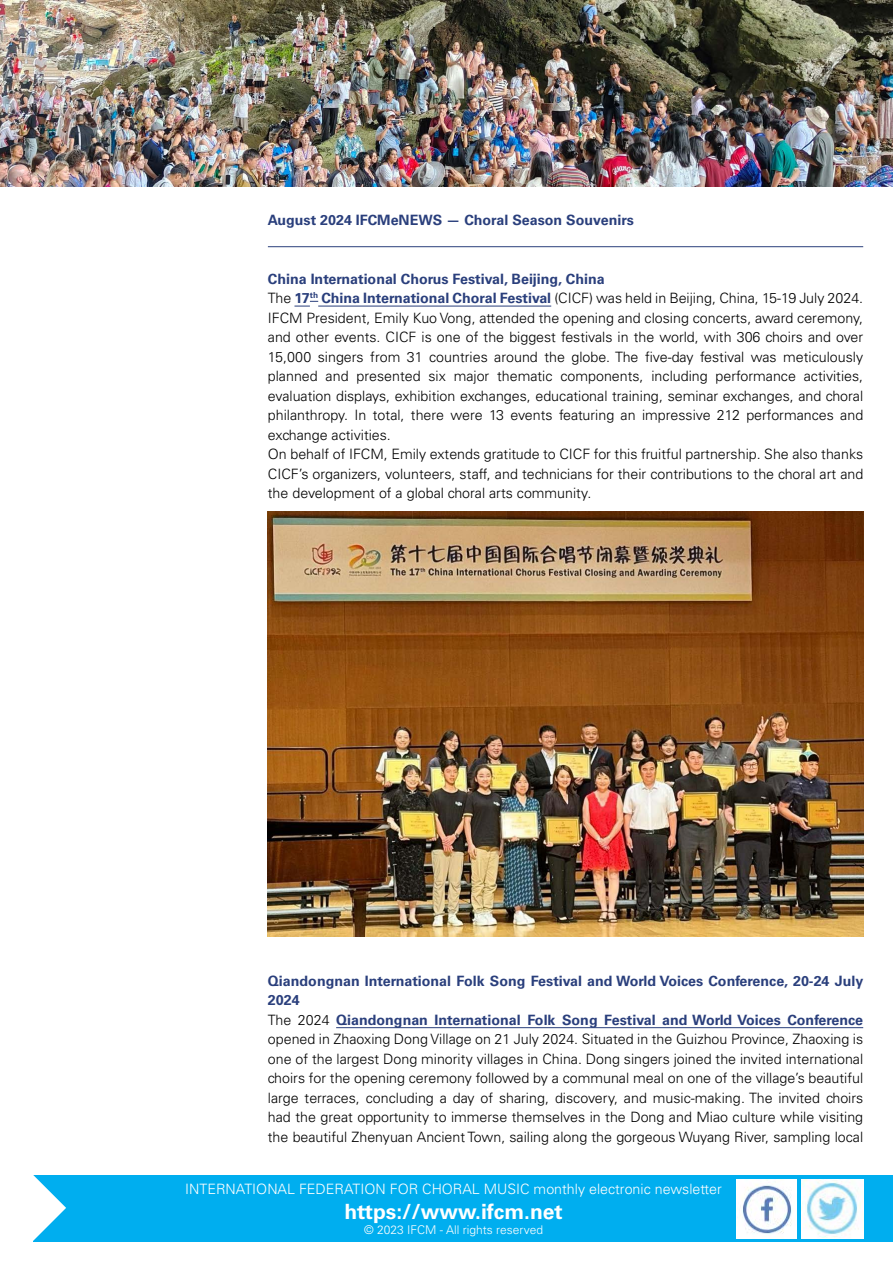
<style>
.page{position:relative;width:893px;height:1263px;background:#fff}
.page>*{position:absolute;margin:0;border:0;box-sizing:border-box;transform-origin:0 0}
.t1{font:700 21px "Univers LT Std";color:#fff}
.t2{font:300 14.25px/19.5px "Univers LT Std";color:#000}
.t3{font:300 14.25px "Univers LT Std";color:#fff}
.t4{font:700 14.25px "Univers LT Std";color:#2a3f7c}
.t5{font:300 12px "Univers LT Std";color:#fff}
.s1{font-weight:700;color:#2a3f7c}
</style>
<div class="page">
<div style="left:33px;top:1176px;width:860px;height:66px;background:#00aeef"></div>
<svg style="left:33px;top:1175px;width:33px;height:66px"></svg>
<hr style="left:268px;top:246px;width:595px;height:1px;background:#2a3f7c">
<svg style="left:294px;top:301px;width:24px;height:6px"></svg>
<hr style="left:318px;top:306px;width:233px;height:1px;background:#2a3f7c">
<hr style="left:336px;top:1027px;width:527px;height:1px;background:#2a3f7c">
<img style="left:737px;top:1179px;width:59px;height:60px">
<img style="left:801px;top:1179px;width:62px;height:60px">
<img style="left:0;top:0;width:893px;height:186px">
<img style="left:268px;top:511px;width:595px;height:425px">
<p class="t4" style="left:268px;top:212px;width:368px">August 2024 IFCMeNEWS — Choral Season Souvenirs</p>
<p class="t2" style="left:268px;top:269px;width:597px"><span class="s1">China International Chorus Festival, Beijing, China<br></span>The <span class="s1">17</span><sup>th</sup> <span class="s1">China International Choral Festival</span> (CICF) was held in Beijing, China, 15-19 July 2024.<br>IFCM President, Emily Kuo Vong, attended the opening and closing concerts, award ceremony, and other events. CICF is one of the biggest festivals in the world, with 306 choirs and over 15,000 singers from 31 countries around the globe. The five-day festival was meticulously planned and presented six major thematic components, including performance activities, evaluation displays, exhibition exchanges, educational training, seminar exchanges, and choral philanthropy. In total, there were 13 events featuring an impressive 212 performances and exchange activities.<br>On behalf of IFCM, Emily extends gratitude to CICF for this fruitful partnership. She also thanks CICF’s organizers, volunteers, staff, and technicians for their contributions to the choral art and the development of a global choral arts community.</p>
<p class="t2" style="left:268px;top:971px;width:597px"><span class="s1">Qiandongnan International Folk Song Festival and World Voices Conference, 20-24 July 2024<br></span>The 2024 <span class="s1">Qiandongnan International Folk Song Festival and World Voices Conference </span>opened in Zhaoxing Dong Village on 21 July 2024. Situated in the Guizhou Province, Zhaoxing is one of the largest Dong minority villages in China. Dong singers joined the invited international choirs for the opening ceremony followed by a communal meal on one of the village’s beautiful large terraces, concluding a day of sharing, discovery, and music-making. The invited choirs had the great opportunity to immerse themselves in the Dong and Miao culture while visiting the beautiful Zhenyuan Ancient Town, sailing along the gorgeous Wuyang River, sampling local</p>
<p class="t3" style="left:185px;top:1180px;width:538px">INTERNATIONAL FEDERATION FOR CHORAL MUSIC monthly electronic newsletter</p>
<h1 class="t1" style="left:344px;top:1200px;width:220px">https://www.ifcm.net</h1>
<p class="t5" style="left:364px;top:1222px;width:180px">© 2023 IFCM - All rights reserved</p>
</div>
